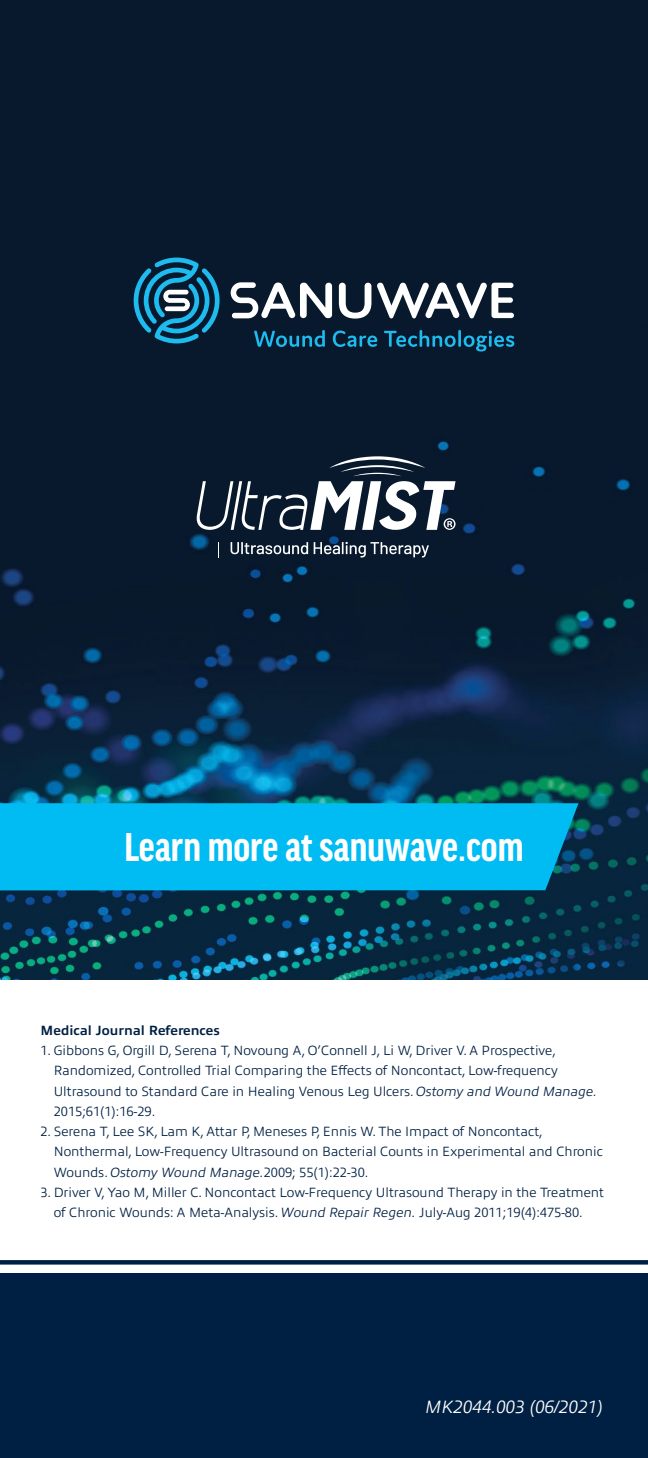
<style>
.page{position:relative;width:648px;height:1458px;background:#fff}
.page>*{position:absolute;margin:0;border:0;box-sizing:border-box;transform-origin:0 0}
.t1{font:700 condensed 42.75px "Good Headline Pro";color:#fff}
.t2{font:italic 300 18px "Allumi Std";color:#fff}
.t3{font:300 13.5px/20.2px "Allumi Std";color:#002043}
.t4{font:700 13.5px "Allumi Std";color:#002043}
.s1{font-style:italic}
</style>
<div class="page">
<img style="left:0;top:0;width:648px;height:980px">
<div style="left:0;top:1274px;width:648px;height:184px;background:#002043"></div>
<div style="left:0;top:1260px;width:648px;height:5px;background:#002043"></div>
<svg style="left:218px;top:542px;width:1px;height:15px"></svg>
<svg style="left:195px;top:456px;width:261px;height:74px"></svg>
<svg style="left:231px;top:542px;width:77px;height:12px"></svg>
<svg style="left:314px;top:542px;width:115px;height:16px;background:#475463"></svg>
<svg style="left:254px;top:330px;width:71px;height:17px"></svg>
<svg style="left:333px;top:331px;width:44px;height:16px"></svg>
<svg style="left:384px;top:330px;width:72px;height:17px"></svg>
<hr style="left:458px;top:330px;width:3px;height:17px;background:#1ebbee">
<svg style="left:464px;top:331px;width:50px;height:21px"></svg>
<svg style="left:134px;top:258px;width:86px;height:85px;background:#1b5d7b"></svg>
<svg style="left:231px;top:282px;width:101px;height:36px"></svg>
<svg style="left:339px;top:283px;width:175px;height:36px"></svg>
<div style="left:0;top:803px;width:579px;height:87px;background:#00bcf2"></div>
<h1 class="t1" style="left:124px;top:827px;width:401px">Learn more at sanuwave.com</h1>
<p class="t4" style="left:40px;top:1023px;width:181px">Medical Journal References</p>
<p class="t3" style="left:54px;top:1041px;width:545px;text-indent:-13px">1. Gibbons G, Orgill D, Serena T, Novoung A, O’Connell J, Li W, Driver V. A Prospective, Randomized, Controlled Trial Comparing the Effects of Noncontact, Low-frequency Ultrasound to Standard Care in Healing Venous Leg Ulcers. <span class="s1">Ostomy and Wound Manage.<br></span>2015;61(1):16-29.</p>
<p class="t3" style="left:54px;top:1122px;width:551px;text-indent:-13px">2. Serena T, Lee SK, Lam K, Attar P, Meneses P, Ennis W. The Impact of Noncontact,<br>Nonthermal, Low-Frequency Ultrasound on Bacterial Counts in Experimental and Chronic<br>Wounds. <span class="s1">Ostomy Wound Manage.</span>2009; 55(1):22-30.</p>
<p class="t3" style="left:40px;top:1182px;width:565px;text-align:center">3. Driver V, Yao M, Miller C. Noncontact Low-Frequency Ultrasound Therapy in the Treatment of Chronic Wounds: A Meta-Analysis. <span class="s1">Wound Repair Regen.</span> July-Aug 2011;19(4):475-80.</p>
<h2 class="t2" style="left:426px;top:1397px;width:179px">MK2044.003 (06/2021)</h2>
</div>
